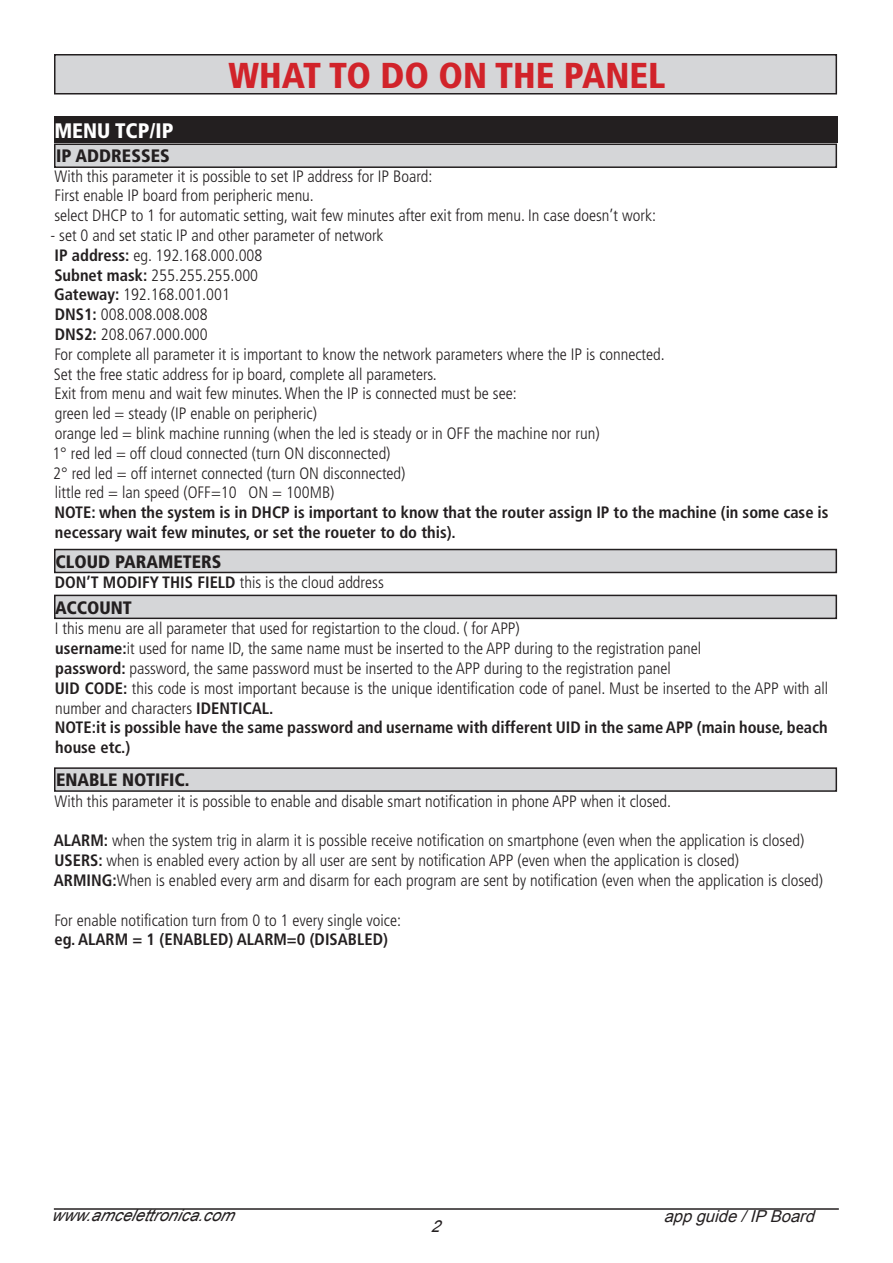
<style>
.page{position:relative;width:893px;height:1263px;background:#fff}
.page>*{position:absolute;margin:0;border:0;box-sizing:border-box;transform-origin:0 0}
.t1{font:900 condensed 36px "Frutiger LT Std";color:#d1232a}
.t2{font:900 condensed 21px "Frutiger LT Std";color:#fff}
.t3{font:900 condensed 18px "Frutiger LT Std";color:#231f20}
.t4{font:300 condensed 16.5px/19.8px "Frutiger LT Std";color:#231f20}
.t5{font:700 condensed 16.5px/19.8px "Frutiger LT Std";color:#231f20}
.t6{font:italic 16.5px "Arial";color:#231f20}
.t7{font:italic 16.5px "Arial";color:#231f20}
.s1{font-weight:700}
</style>
<div class="page">
<hr style="left:54px;top:1208px;width:785px;height:2px;background:#231f20">
<div style="left:54px;top:117px;width:783px;height:26px;background:#231f20"></div>
<div style="left:55px;top:144px;width:781px;height:23px;background:#d5d6d8"></div>
<div style="left:54px;top:144px;width:783px;height:24px;border:2px solid #231f20"></div>
<div style="left:55px;top:549px;width:781px;height:23px;background:#d5d6d8"></div>
<div style="left:54px;top:549px;width:783px;height:24px;border:2px solid #231f20"></div>
<div style="left:55px;top:595px;width:781px;height:23px;background:#d5d6d8"></div>
<div style="left:54px;top:595px;width:783px;height:24px;border:2px solid #231f20"></div>
<div style="left:55px;top:768px;width:781px;height:23px;background:#d5d6d8"></div>
<div style="left:54px;top:767px;width:783px;height:25px;border:2px solid #231f20"></div>
<div style="left:55px;top:55px;width:781px;height:39px;background:#d5d6d8"></div>
<div style="left:54px;top:54px;width:783px;height:40px;border:2px solid #231f20"></div>
<p class="t2" style="left:54px;top:118px;width:121px">MENU TCP/IP</p>
<p class="t3" style="left:56px;top:145px;width:115px">IP ADDRESSES</p>
<h1 class="t1" style="left:228px;top:54px;width:438px">WHAT TO DO ON THE PANEL</h1>
<p class="t4" style="left:54px;top:166px;width:603px">With this parameter it is possible to set IP address for IP Board:<br>First enable IP board from peripheric menu.<br>select DHCP to 1 for automatic setting, wait few minutes after exit from menu. In case doesn’t work:</p>
<p class="t4" style="left:50px;top:226px;width:616px">- set 0 and set static IP and other parameter of network<br><span class="s1">IP address:</span> eg. 192.168.000.008<br><span class="s1">Subnet mask:</span> 255.255.255.000<br><span class="s1">Gateway:</span> 192.168.001.001<br><span class="s1">DNS1:</span> 008.008.008.008<br><span class="s1">DNS2:</span> 208.067.000.000<br>For complete all parameter it is important to know the network parameters where the IP is connected.<br>Set the free static address for ip board, complete all parameters.<br>Exit from menu and wait few minutes. When the IP is connected must be see:<br>green led = steady (IP enable on peripheric)<br>orange led = blink machine running (when the led is steady or in OFF the machine nor run)<br>1° red led = off cloud connected (turn ON disconnected)<br>2° red led = off internet connected (turn ON disconnected)<br>little red = lan speed (OFF=10 ON = 100MB)</p>
<p class="t5" style="left:55px;top:503px;width:775px">NOTE: when the system is in DHCP is important to know that the router assign IP to the machine (in some case is necessary wait few minutes, or set the roueter to do this).</p>
<p class="t4" style="left:55px;top:572px;width:331px"><span class="s1">DON’T MODIFY THIS FIELD</span> this is the cloud address</p>
<p class="t4" style="left:55px;top:619px;width:775px">I this menu are all parameter that used for registartion to the cloud. ( for APP)<br><span class="s1">username:</span>it used for name ID, the same name must be inserted to the APP during to the registration panel<br><span class="s1">password:</span> password, the same password must be inserted to the APP during to the registration panel<br><span class="s1">UID CODE:</span> this code is most important because is the unique identification code of panel. Must be inserted to the APP with all number and characters <span class="s1">IDENTICAL.<br>NOTE:it is possible have the same password and username with different UID in the same APP (main house, beach house etc.)</span></p>
<p class="t4" style="left:55px;top:791px;width:618px">With this parameter it is possible to enable and disable smart notification in phone APP when it closed.</p>
<p class="t4" style="left:54px;top:831px;width:771px"><span class="s1">ALARM:</span> when the system trig in alarm it is possible receive notification on smartphone (even when the application is closed)<br><span class="s1">USERS:</span> when is enabled every action by all user are sent by notification APP (even when the application is closed)<br><span class="s1">ARMING:</span>When is enabled every arm and disarm for each program are sent by notification (even when the application is closed)</p>
<p class="t4" style="left:54px;top:910px;width:348px">For enable notification turn from 0 to 1 every single voice:</p>
<p class="t5" style="left:54px;top:930px;width:335px">eg. ALARM = 1 (ENABLED) ALARM=0 (DISABLED)</p>
<p class="t3" style="left:56px;top:551px;width:167px">CLOUD PARAMETERS</p>
<p class="t3" style="left:55px;top:596px;width:78px">ACCOUNT</p>
<p class="t3" style="left:56px;top:769px;width:135px">ENABLE NOTIFIC.</p>
<p class="t6" style="left:51px;top:1204px;width:190px">www.amcelettronica.com</p>
<p class="t7" style="left:664px;top:1205px;width:158px">appguide/IPBoard</p>
<p class="t6" style="left:430px;top:1215px;width:17px">2</p>
</div>
